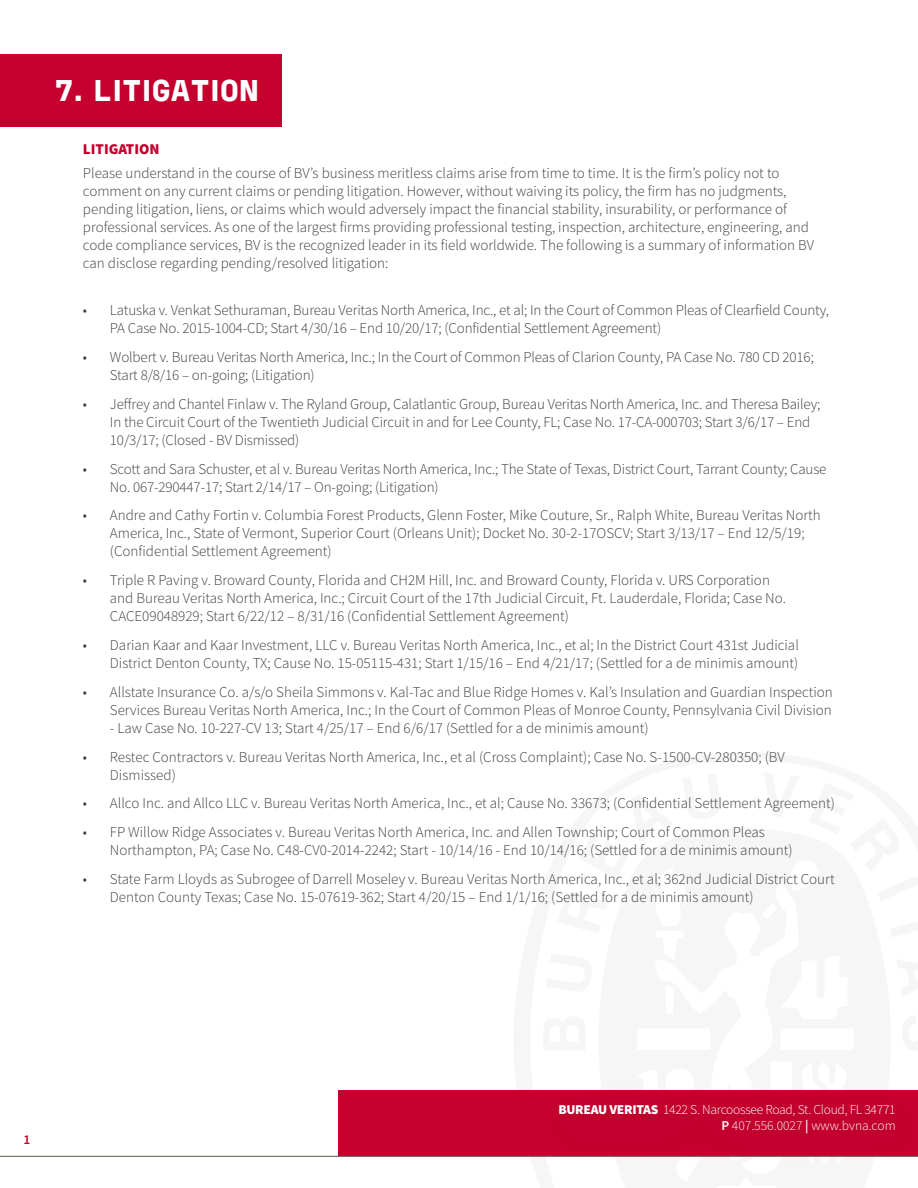
<style>
.page{position:relative;width:918px;height:1188px;background:#fff}
.page>*{position:absolute;margin:0;border:0;box-sizing:border-box;transform-origin:0 0}
.t1{font:700 expanded 30px "Bureau Veritas";color:#fff}
.TOC_title{font:300 15px/18px "Source Sans Pro";color:#3e3e3f}
.Title_3{font:900 15px "Source Sans Pro";color:#c5002e}
.t2{font:300 13.5px/16.2px "Source Sans Pro";letter-spacing:-.02em;color:#fff;text-align:right}
.t3{font:600 13.5px "Source Sans Pro";color:#c5002e}
.s1{font-weight:900}
.s2{font-weight:600}
</style>
<div class="page">
<div style="left:338px;top:1091px;width:580px;height:66px;background:#c5002e"></div>
<div style="left:535px;top:1078px;width:383px;height:98px;background:#231f20;opacity:.2"></div>
<hr style="left:0;top:1156px;width:918px;height:1px;background:#786e64">
<div style="left:0;top:54px;width:282px;height:73px;background:#c5002e"></div>
<h1 class="t1" style="left:54px;top:72px;width:206px">7. LITIGATION</h1>
<p class="Title_3" style="left:83px;top:138px;width:78px">LITIGATION</p>
<p class="TOC_title" style="left:83px;top:164px;width:733px">Please understand in the course of BV’s business meritless claims arise from time to time. It is the firm’s policy not to comment on any current claims or pending litigation. However, without waiving its policy, the firm has no judgments, pending litigation, liens, or claims which would adversely impact the financial stability, insurability, or performance of professional services. As one of the largest firms providing professional testing, inspection, architecture, engineering, and code compliance services, BV is the recognized leader in its field worldwide. The following is a summary of information BV can disclose regarding pending/resolved litigation:</p>
<p class="TOC_title" style="left:110px;top:301px;width:721px;text-indent:-27px">• Latuska v. Venkat Sethuraman, Bureau Veritas North America, Inc., et al; In the Court of Common Pleas of Clearfield County,<br>PA Case No. 2015-1004-CD; Start 4/30/16 – End 10/20/17; (Confidential Settlement Agreement)</p>
<p class="TOC_title" style="left:110px;top:348px;width:706px;text-indent:-27px">• Wolbert v. Bureau Veritas North America, Inc.; In the Court of Common Pleas of Clarion County, PA Case No. 780 CD 2016;<br>Start 8/8/16 – on-going; (Litigation)</p>
<p class="TOC_title" style="left:110px;top:395px;width:712px;text-indent:-27px">• Jeffrey and Chantel Finlaw v. The Ryland Group, Calatlantic Group, Bureau Veritas North America, Inc. and Theresa Bailey;<br>In the Circuit Court of the Twentieth Judicial Circuit in and for Lee County, FL; Case No. 17-CA-000703; Start 3/6/17 – End<br>10/3/17; (Closed - BV Dismissed)</p>
<p class="TOC_title" style="left:110px;top:460px;width:718px;text-indent:-27px">• Scott and Sara Schuster, et al v. Bureau Veritas North America, Inc.; The State of Texas, District Court, Tarrant County; Cause<br>No. 067-290447-17; Start 2/14/17 – On-going; (Litigation)</p>
<p class="TOC_title" style="left:110px;top:506px;width:712px;text-indent:-27px">• Andre and Cathy Fortin v. Columbia Forest Products, Glenn Foster, Mike Couture, Sr., Ralph White, Bureau Veritas North<br>America, Inc., State of Vermont, Superior Court (Orleans Unit); Docket No. 30-2-17OSCV; Start 3/13/17 – End 12/5/19; (Confidential Settlement Agreement)</p>
<p class="TOC_title" style="left:110px;top:571px;width:678px;text-indent:-27px">• Triple R Paving v. Broward County, Florida and CH2M Hill, Inc. and Broward County, Florida v. URS Corporation and Bureau Veritas North America, Inc.; Circuit Court of the 17th Judicial Circuit, Ft. Lauderdale, Florida; Case No.<br>CACE09048929; Start 6/22/12 – 8/31/16 (Confidential Settlement Agreement)</p>
<p class="TOC_title" style="left:83px;top:636px;width:717px;text-align:right">• Darian Kaar and Kaar Investment, LLC v. Bureau Veritas North America, Inc., et al; In the District Court 431st Judicial<br>District Denton County, TX; Cause No. 15-05115-431; Start 1/15/16 – End 4/21/17; (Settled for a de minimis amount)</p>
<p class="TOC_title" style="left:83px;top:683px;width:751px;text-align:right">• Allstate Insurance Co. a/s/o Sheila Simmons v. Kal-Tac and Blue Ridge Homes v. Kal’s Insulation and Guardian Inspection<br>Services Bureau Veritas North America, Inc.; In the Court of Common Pleas of Monroe County, Pennsylvania Civil Division</p>
<p class="TOC_title" style="left:110px;top:719px;width:540px">- Law Case No. 10-227-CV 13; Start 4/25/17 – End 6/6/17 (Settled for a de minimis amount)</p>
<p class="TOC_title" style="left:110px;top:748px;width:677px;text-indent:-27px">• Restec Contractors v. Bureau Veritas North America, Inc., et al (Cross Complaint); Case No. S-1500-CV-280350; (BV<br>Dismissed)</p>
<p class="TOC_title" style="left:83px;top:794px;width:754px">• Allco Inc. and Allco LLC v. Bureau Veritas North America, Inc., et al; Cause No. 33673; (Confidential Settlement Agreement)</p>
<p class="TOC_title" style="left:110px;top:823px;width:684px;text-indent:-27px">• FP Willow Ridge Associates v. Bureau Veritas North America, Inc. and Allen Township; Court of Common Pleas<br>Northampton, PA; Case No. C48-CV0-2014-2242; Start - 10/14/16 - End 10/14/16; (Settled for a de minimis amount)</p>
<p class="TOC_title" style="left:110px;top:870px;width:726px;text-indent:-27px">• State Farm Lloyds as Subrogee of Darrell Moseley v. Bureau Veritas North America, Inc., et al; 362nd Judicial District Court<br>Denton County Texas; Case No. 15-07619-362; Start 4/20/15 – End 1/1/16; (Settled for a de minimis amount)</p>
<p class="t3" style="left:24px;top:1131px;width:8px">1</p>
<p class="t2" style="left:559px;top:1102px;width:339px"><span class="s1">BUREAU VERITAS</span> 1422 S. Narcoossee Road, St. Cloud, FL 34771<br><span class="s2">P</span> 407.556.0027 <span class="s2">|</span> www.bvna.com</p>
</div>
